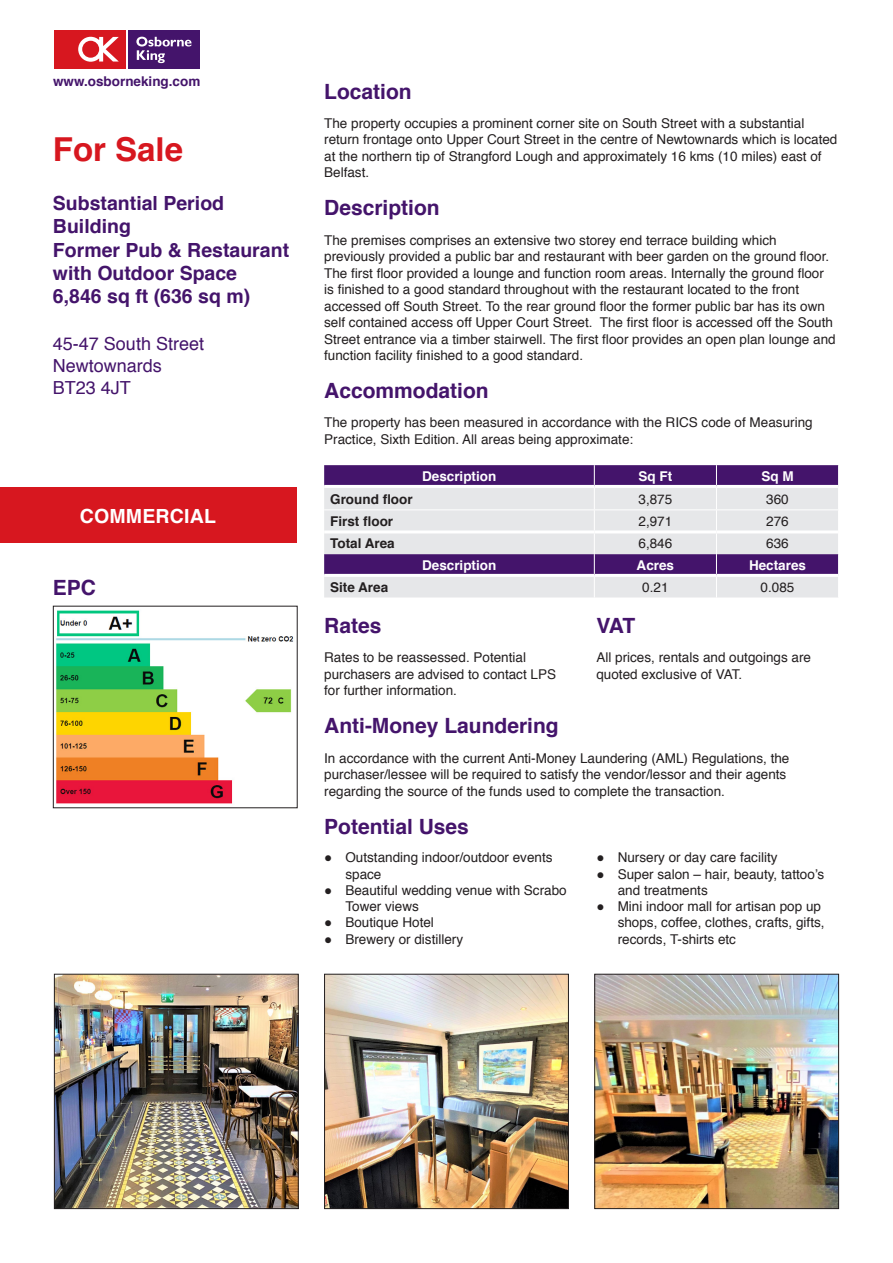
<style>
.page{position:relative;width:893px;height:1263px;background:#fff}
.page>*{position:absolute;margin:0;border:0;box-sizing:border-box;transform-origin:0 0}
.Inside_-_Sale_-_Let{font:700 33px "Helvetica";color:#d7171f}
.H3_-_No_Span{font:700 21px "Helvetica";color:#44146b}
.Inside_Description{font:700 19.5px/23.4px "Helvetica";color:#44146b}
.Property_Type{font:700 19.5px "Helvetica";letter-spacing:.01em;color:#fff}
.Address_Inside{font:18px "Helvetica";color:#44146b}
.Body_Text{font:13.5px/16.5px "Helvetica";color:#231f20}
.Body_Text_-_No_Span{font:13.5px/16.5px "Helvetica";color:#231f20}
.tbl_-_Header{font:700 13.5px "Helvetica";color:#fff}
.tbl_-_first_column{font:700 13.5px "Helvetica";color:#231f20}
.tbl_-_detail_columns{font:13.5px "Helvetica";color:#231f20}
.t1{font:700 13.5px "Helvetica";color:#44146b}
</style>
<div class="page">
<div style="left:51px;top:27px;width:152px;height:44px;background:linear-gradient(to right,#fff,#fff)"></div>
<div style="left:128px;top:30px;width:72px;height:38px;background:#44146b"></div>
<svg style="left:136px;top:37px;width:55px;height:26px"></svg>
<div style="left:54px;top:30px;width:72px;height:38px;background:#d7171f"></div>
<svg style="left:78px;top:37px;width:41px;height:25px"></svg>
<img style="left:56px;top:610px;width:238px;height:194px">
<img style="left:326px;top:976px;width:241px;height:231px">
<div style="left:324px;top:974px;width:245px;height:235px;border:1px solid #231f20"></div>
<img style="left:56px;top:976px;width:241px;height:231px">
<div style="left:54px;top:974px;width:245px;height:235px;border:1px solid #231f20"></div>
<img style="left:596px;top:976px;width:241px;height:231px">
<div style="left:594px;top:974px;width:245px;height:235px;border:1px solid #231f20"></div>
<div style="left:0;top:488px;width:296px;height:55px;background:#d7171f"></div>
<svg style="left:324px;top:465px;width:514px;height:20px;background:#46166c"></svg>
<svg style="left:324px;top:488px;width:514px;height:109px;background:#c7bed0"></svg>
<svg style="left:594px;top:465px;width:1px;height:132px"></svg>
<svg style="left:716px;top:465px;width:1px;height:132px"></svg>
<svg style="left:838px;top:465px;width:1px;height:111px"></svg>
<hr style="left:324px;top:509px;width:270px;height:1px;background:#fff">
<hr style="left:594px;top:509px;width:122px;height:1px;background:#fff">
<hr style="left:716px;top:509px;width:123px;height:1px;background:#fff">
<hr style="left:594px;top:485px;width:122px;height:3px;background:#fff">
<hr style="left:716px;top:485px;width:122px;height:3px;background:#fff">
<hr style="left:324px;top:530px;width:270px;height:3px;background:#fff">
<hr style="left:594px;top:530px;width:122px;height:3px;background:#fff">
<hr style="left:716px;top:530px;width:122px;height:3px;background:#fff">
<hr style="left:324px;top:574px;width:270px;height:3px;background:#fff">
<hr style="left:594px;top:574px;width:122px;height:3px;background:#fff">
<hr style="left:716px;top:574px;width:122px;height:3px;background:#fff">
<p class="t1" style="left:53px;top:70px;width:149px">www.osborneking.com</p>
<p class="Inside_-_Sale_-_Let" style="left:53px;top:123px;width:132px">For Sale</p>
<p class="Inside_Description" style="left:53px;top:191px;width:173px">Substantial Period<br>Building</p>
<p class="Inside_Description" style="left:53px;top:238px;width:238px">Former Pub &amp; Restaurant with Outdoor Space</p>
<p class="Inside_Description" style="left:53px;top:285px;width:199px">6,846 sq ft (636 sq m)</p>
<p class="Address_Inside" style="left:53px;top:330px;width:153px">45-47 South Street</p>
<p class="Address_Inside" style="left:53px;top:352px;width:111px">Newtownards</p>
<p class="Address_Inside" style="left:53px;top:373px;width:80px">BT23 4JT</p>
<p class="Property_Type" style="left:80px;top:500px;width:138px">COMMERCIAL</p>
<h3 class="H3_-_No_Span" style="left:53px;top:571px;width:45px">EPC</h3>
<h3 class="H3_-_No_Span" style="left:324px;top:74px;width:89px">Location</h3>
<p class="Body_Text" style="left:324px;top:115px;width:515px">The property occupies a prominent corner site on South Street with a substantial return frontage onto Upper Court Street in the centre of Newtownards which is located at the northern tip of Strangford Lough and approximately 16 kms (10 miles) east of Belfast.</p>
<h3 class="H3_-_No_Span" style="left:324px;top:191px;width:117px">Description</h3>
<p class="Body_Text" style="left:324px;top:232px;width:513px">The premises comprises an extensive two storey end terrace building which previously provided a public bar and restaurant with beer garden on the ground floor.<br>The first floor provided a lounge and function room areas. Internally the ground floor is finished to a good standard throughout with the restaurant located to the front accessed off South Street. To the rear ground floor the former public bar has its own self contained access off Upper Court Street. The first floor is accessed off the South Street entrance via a timber stairwell. The first floor provides an open plan lounge and function facility finished to a good standard.</p>
<h3 class="H3_-_No_Span" style="left:324px;top:374px;width:166px">Accommodation</h3>
<p class="Body_Text" style="left:324px;top:415px;width:490px">The property has been measured in accordance with the RICS code of Measuring<br>Practice, Sixth Edition. All areas being approximate:</p>
<p class="tbl_-_Header" style="left:422px;top:465px;width:76px">Description</p>
<p class="tbl_-_Header" style="left:638px;top:465px;width:35px">Sq Ft</p>
<p class="tbl_-_Header" style="left:761px;top:465px;width:34px">Sq M</p>
<p class="tbl_-_first_column" style="left:330px;top:488px;width:84px">Ground floor</p>
<p class="tbl_-_detail_columns" style="left:638px;top:489px;width:35px">3,875</p>
<p class="tbl_-_detail_columns" style="left:766px;top:489px;width:24px">360</p>
<p class="tbl_-_first_column" style="left:330px;top:510px;width:65px">First floor</p>
<p class="tbl_-_detail_columns" style="left:638px;top:511px;width:35px">2,971</p>
<p class="tbl_-_detail_columns" style="left:766px;top:511px;width:24px">276</p>
<p class="tbl_-_first_column" style="left:330px;top:532px;width:66px">Total Area</p>
<p class="tbl_-_detail_columns" style="left:638px;top:533px;width:35px">6,846</p>
<p class="tbl_-_detail_columns" style="left:766px;top:533px;width:24px">636</p>
<p class="tbl_-_Header" style="left:422px;top:554px;width:76px">Description</p>
<p class="tbl_-_Header" style="left:637px;top:554px;width:39px">Acres</p>
<p class="tbl_-_Header" style="left:749px;top:554px;width:59px">Hectares</p>
<p class="tbl_-_first_column" style="left:330px;top:576px;width:60px">Site Area</p>
<p class="tbl_-_detail_columns" style="left:642px;top:576px;width:28px">0.21</p>
<p class="tbl_-_detail_columns" style="left:761px;top:576px;width:35px">0.085</p>
<p class="H3_-_No_Span" style="left:324px;top:609px;width:59px">Rates</p>
<p class="Body_Text_-_No_Span" style="left:324px;top:650px;width:233px">Rates to be reassessed. Potential purchasers are advised to contact LPS for further information.</p>
<p class="H3_-_No_Span" style="left:596px;top:609px;width:40px">VAT</p>
<p class="Body_Text_-_No_Span" style="left:596px;top:650px;width:216px">All prices, rentals and outgoings are quoted exclusive of VAT.</p>
<h3 class="H3_-_No_Span" style="left:324px;top:709px;width:236px">Anti-Money Laundering</h3>
<p class="Body_Text" style="left:324px;top:750px;width:467px">In accordance with the current Anti-Money Laundering (AML) Regulations, the purchaser/lessee will be required to satisfy the vendor/lessor and their agents regarding the source of the funds used to complete the transaction.</p>
<h3 class="H3_-_No_Span" style="left:324px;top:809px;width:146px">Potential Uses</h3>
<p class="Body_Text" style="left:345px;top:850px;width:209px;text-indent:-21px">● Outstanding indoor/outdoor events space</p>
<p class="Body_Text" style="left:345px;top:882px;width:223px;text-indent:-21px">● Beautiful wedding venue with Scrabo<br>Tower views</p>
<p class="Body_Text" style="left:324px;top:915px;width:111px">● Boutique Hotel</p>
<p class="Body_Text" style="left:324px;top:931px;width:141px">● Brewery or distillery</p>
<p class="Body_Text" style="left:596px;top:850px;width:183px">● Nursery or day care facility</p>
<p class="Body_Text" style="left:618px;top:866px;width:208px;text-indent:-21px">● Super salon – hair, beauty, tattoo’s and treatments</p>
<p class="Body_Text" style="left:618px;top:899px;width:208px;text-indent:-21px">● Mini indoor mall for artisan pop up shops, coffee, clothes, crafts, gifts, records, T-shirts etc</p>
</div>
